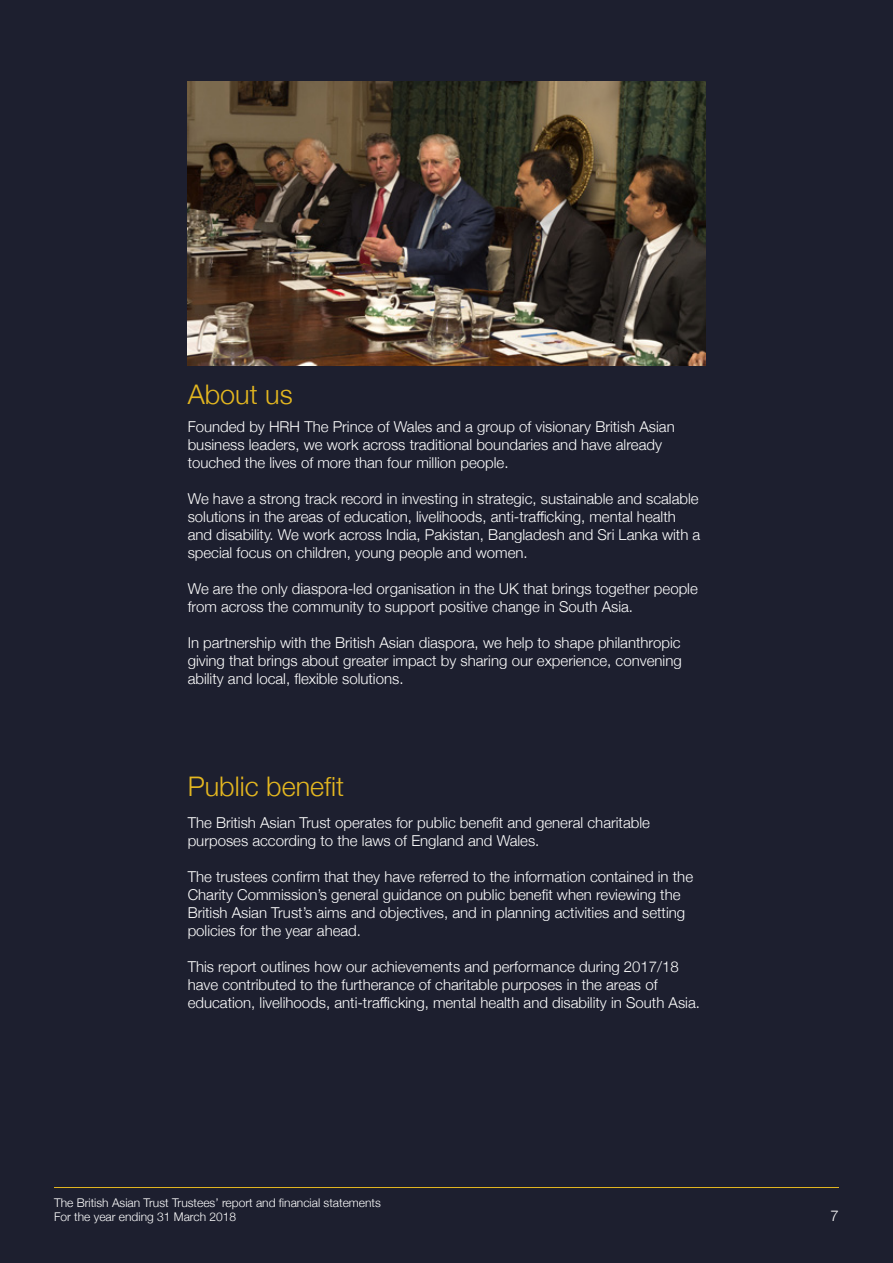
<style>
.page{position:relative;width:893px;height:1263px;background:#1d1f2f}
.page>*{position:absolute;margin:0;border:0;box-sizing:border-box;transform-origin:0 0}
.L2{font:300 27px "Helvetica Neue";color:#e4b720}
.main_body_-_report18{font:300 15px/18px "Helvetica Neue";color:#fff}
.t1{font:300 12px "Helvetica Neue";color:#fff}
</style>
<div class="page">
<img style="left:188px;top:82px;width:517px;height:284px">
<hr style="left:54px;top:1187px;width:785px;height:1px;background:#e4b720">
<p class="L2" style="left:188px;top:373px;width:107px">About us</p>
<p class="main_body_-_report18" style="left:188px;top:417px;width:489px">Founded by HRH The Prince of Wales and a group of visionary British Asian business leaders, we work across traditional boundaries and have already touched the lives of more than four million people.</p>
<p class="main_body_-_report18" style="left:188px;top:489px;width:514px">We have a strong track record in investing in strategic, sustainable and scalable solutions in the areas of education, livelihoods, anti-trafficking, mental health and disability. We work across India, Pakistan, Bangladesh and Sri Lanka with a special focus on children, young people and women.</p>
<p class="main_body_-_report18" style="left:188px;top:579px;width:512px">We are the only diaspora-led organisation in the UK that brings together people from across the community to support positive change in South Asia.</p>
<p class="main_body_-_report18" style="left:188px;top:633px;width:496px;text-align:justify">In partnership with the British Asian diaspora, we help to shape philanthropic giving that brings about greater impact by sharing our experience, convening ability and local, flexible solutions.</p>
<p class="L2" style="left:188px;top:765px;width:158px">Public benefit</p>
<p class="main_body_-_report18" style="left:188px;top:813px;width:464px">The British Asian Trust operates for public benefit and general charitable purposes according to the laws of England and Wales.</p>
<p class="main_body_-_report18" style="left:188px;top:867px;width:507px">The trustees confirm that they have referred to the information contained in the Charity Commission’s general guidance on public benefit when reviewing the British Asian Trust’s aims and objectives, and in planning activities and setting policies for the year ahead.</p>
<p class="main_body_-_report18" style="left:188px;top:957px;width:514px">This report outlines how our achievements and performance during 2017/18 have contributed to the furtherance of charitable purposes in the areas of education, livelihoods, anti-trafficking, mental health and disability in South Asia.</p>
<p class="t1" style="left:54px;top:1192px;width:328px">The British Asian Trust Trustees’ report and financial statements</p>
<p class="t1" style="left:54px;top:1207px;width:184px">For the year ending 31 March 2018</p>
<p class="main_body_-_report18" style="left:831px;top:1205px;width:10px">7</p>
</div>
